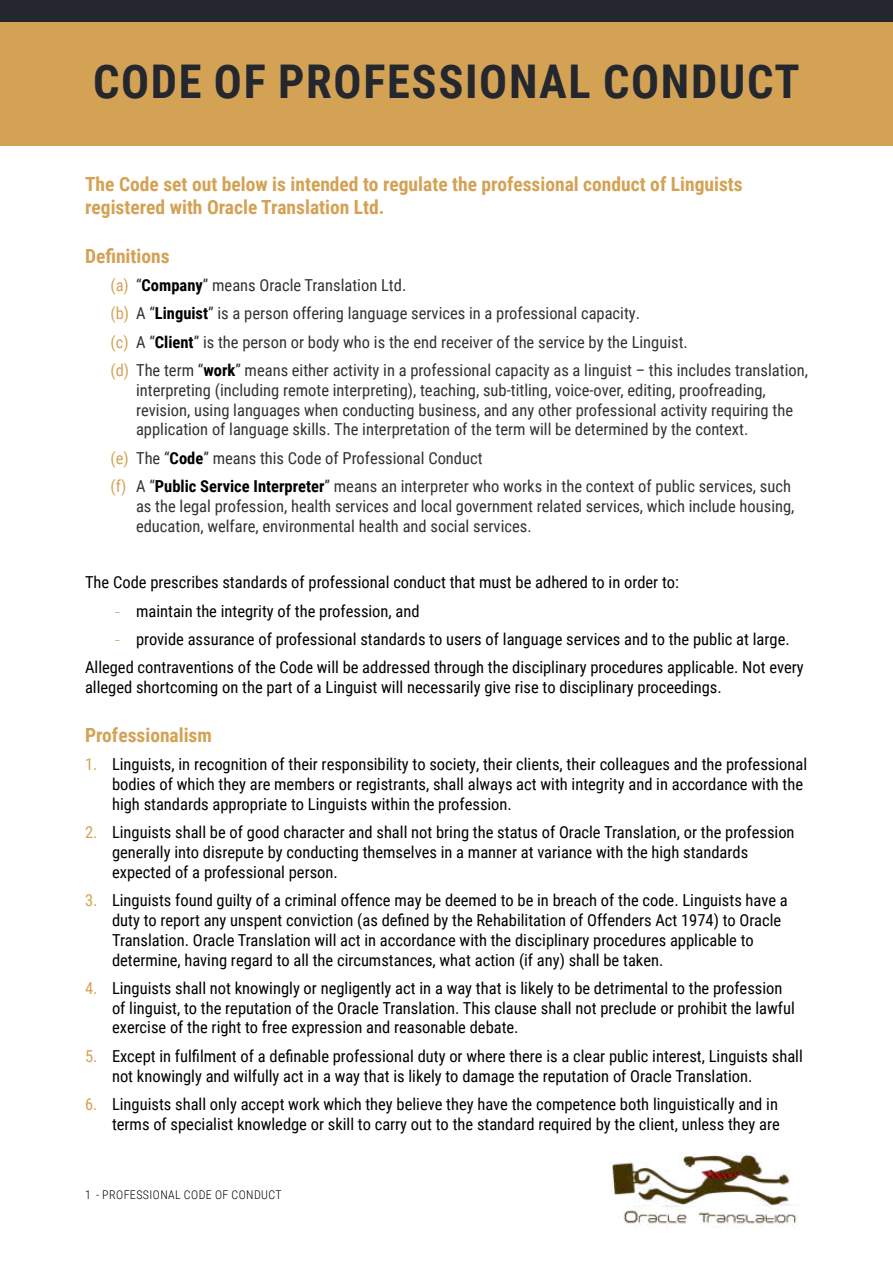
<style>
.page{position:relative;width:893px;height:1263px;background:#fff}
.page>*{position:absolute;margin:0;border:0;box-sizing:border-box;transform-origin:0 0}
.t1{font:700 46.5px "Roboto Condensed";letter-spacing:.035em;color:#24272e}
.t2{font:700 19.5px/23.4px "Roboto Condensed";color:#d4a255}
.t3{font:16.5px/19.8px "Roboto Condensed";color:#000}
.t4{font:16.5px/28.3px "Roboto Condensed";color:#333230}
.t5{font:300 12px "Roboto Condensed";letter-spacing:.035em;color:#000}
.s1{color:#d4a255}
.s2{font-weight:700;color:#000}
.s3{font-family:"Catamaran";font-weight:300;color:#d4a255}
</style>
<div class="page">
<img style="left:612px;top:1152px;width:185px;height:76px">
<div style="left:0;top:0;width:893px;height:24px;background:#24272e"></div>
<div style="left:0;top:22px;width:893px;height:123px;background:#d4a255"></div>
<h1 class="t1" style="left:93px;top:49px;width:708px">CODE OF PROFESSIONAL CONDUCT</h1>
<p class="t2" style="left:85px;top:171px;width:659px">The Code set out below is intended to regulate the professional conduct of Linguists registered with Oracle Translation Ltd.</p>
<p class="t2" style="left:85px;top:243px;width:86px">Definitions</p>
<p class="t4" style="left:111px;top:270px;width:699px"><span class="s1">(a)</span> “<span class="s2">Company</span>” means Oracle Translation Ltd.<br><span class="s1">(b)</span> A “<span class="s2">Linguist</span>” is a person offering language services in a professional capacity.<br><span class="s1">(c)</span> A “<span class="s2">Client</span>” is the person or body who is the end receiver of the service by the Linguist.<br><span class="s1">(d)</span> The term “<span class="s2">work</span>” means either activity in a professional capacity as a linguist – this includes translation,</p>
<p class="t4" style="left:136px;top:379px;width:658px;line-height:19.8px">interpreting (including remote interpreting), teaching, sub-titling, voice-over, editing, proofreading, revision, using languages when conducting business, and any other professional activity requiring the application of language skills. The interpretation of the term will be determined by the context.</p>
<p class="t4" style="left:111px;top:443px;width:682px"><span class="s1">(e)</span> The “<span class="s2">Code</span>” means this Code of Professional Conduct<br><span class="s1">(f)</span> A “<span class="s2">Public Service Interpreter</span>” means an interpreter who works in the context of public services, such</p>
<p class="t4" style="left:136px;top:495px;width:660px;line-height:19.8px">as the legal profession, health services and local government related services, which include housing, education, welfare, environmental health and social services.</p>
<p class="t3" style="left:85px;top:572px;width:595px">The Code prescribes standards of professional conduct that must be adhered to in order to:</p>
<p class="t3" style="left:115px;top:600px;width:306px"><span class="s3">-</span> maintain the integrity of the profession, and</p>
<p class="t3" style="left:85px;top:624px;width:720px;line-height:28.3px;text-indent:30px"><span class="s3">-</span> provide assurance of professional standards to users of language services and to the public at large.<br>Alleged contraventions of the Code will be addressed through the disciplinary procedures applicable. Not every</p>
<p class="t3" style="left:85px;top:677px;width:638px">alleged shortcoming on the part of a Linguist will necessarily give rise to disciplinary proceedings.</p>
<p class="t2" style="left:85px;top:723px;width:128px">Professionalism</p>
<p class="t3" style="left:112px;top:754px;width:697px;text-indent:-27px"><span class="s1">1.</span> Linguists, in recognition of their responsibility to society, their clients, their colleagues and the professional bodies of which they are members or registrants, shall always act with integrity and in accordance with the high standards appropriate to Linguists within the profession.</p>
<p class="t3" style="left:112px;top:822px;width:684px;text-indent:-27px"><span class="s1">2.</span> Linguists shall be of good character and shall not bring the status of Oracle Translation, or the profession generally into disrepute by conducting themselves in a manner at variance with the high standards expected of a professional person.</p>
<p class="t3" style="left:112px;top:890px;width:677px;text-indent:-27px"><span class="s1">3.</span> Linguists found guilty of a criminal offence may be deemed to be in breach of the code. Linguists have a duty to report any unspent conviction (as defined by the Rehabilitation of Offenders Act 1974) to Oracle Translation. Oracle Translation will act in accordance with the disciplinary procedures applicable to determine, having regard to all the circumstances, what action (if any) shall be taken.</p>
<p class="t3" style="left:112px;top:977px;width:684px;text-indent:-27px"><span class="s1">4.</span> Linguists shall not knowingly or negligently act in a way that is likely to be detrimental to the profession of linguist, to the reputation of the Oracle Translation. This clause shall not preclude or prohibit the lawful exercise of the right to free expression and reasonable debate.</p>
<p class="t3" style="left:112px;top:1045px;width:692px;text-indent:-27px"><span class="s1">5.</span> Except in fulfilment of a definable professional duty or where there is a clear public interest, Linguists shall not knowingly and wilfully act in a way that is likely to damage the reputation of Oracle Translation.</p>
<p class="t3" style="left:85px;top:1093px;width:696px;text-align:right"><span class="s1">6.</span> Linguists shall only accept work which they believe they have the competence both linguistically and in terms of specialist knowledge or skill to carry out to the standard required by the client, unless they are</p>
<p class="t5" style="left:85px;top:1186px;width:198px">1 - PROFESSIONAL CODE OF CONDUCT</p>
</div>
